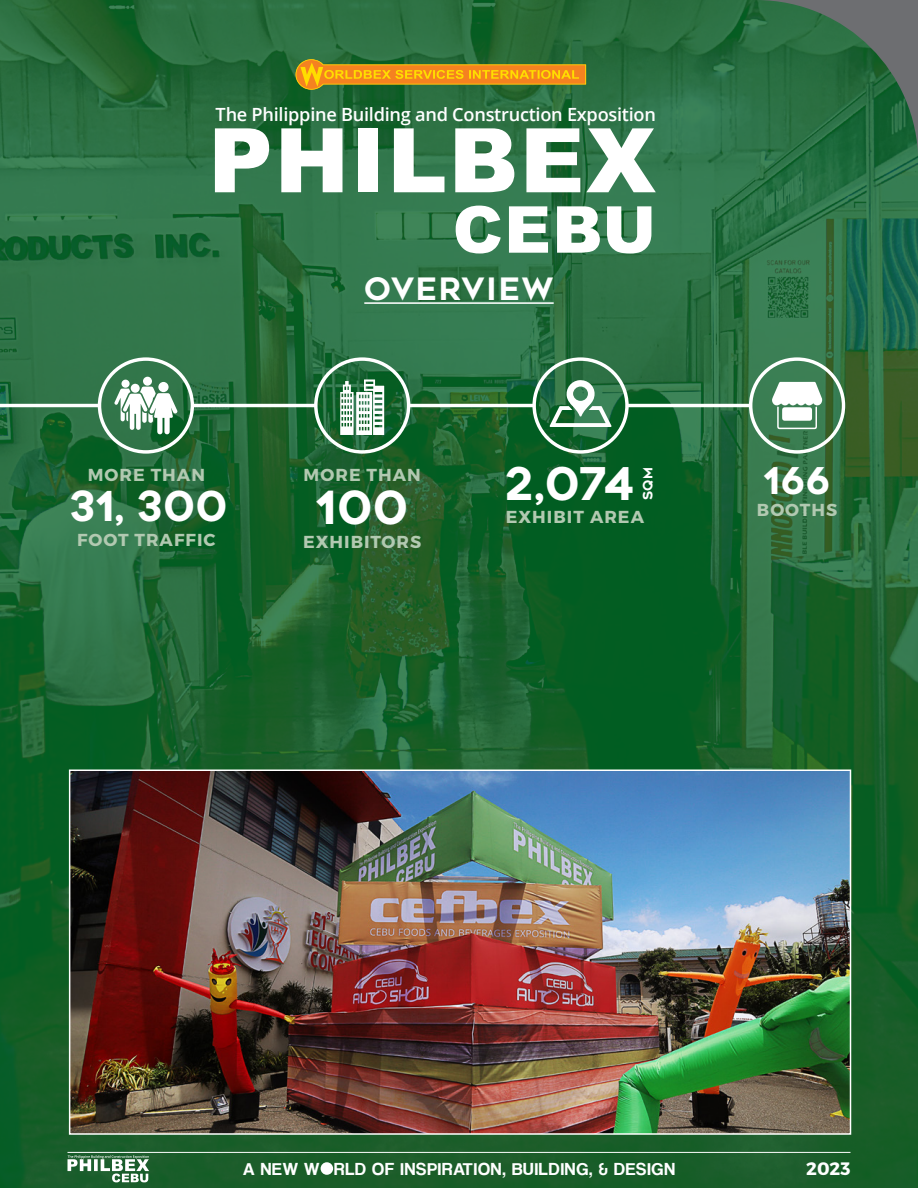
<style>
.page{position:relative;width:918px;height:1188px;background:#fff}
.page>*{position:absolute;margin:0;border:0;box-sizing:border-box;transform-origin:0 0}
.t1{font:900 89.25px "Arial";letter-spacing:.02em;color:#fff}
.t2{font:900 64.8px "Arial";color:#fff}
.t3{font:45.6px "Renogare";color:#fff}
.t4{font:45px "Renogare";color:#fff}
.t5{font:41.1px "Renogare";color:#fff}
.t6{font:36.75px "Renogare";color:#fff}
.t7{font:30.9px "Renogare";letter-spacing:.05em;color:#fff}
.t8{font:600 18.15px "Open Sans";letter-spacing:-.015em;color:#fff}
.t9{font:18px "Coolvetica Rg";letter-spacing:.05em;color:#fff}
.t10{font:700 18px "Montserrat";color:#fff}
.t11{font:700 17.4px "Montserrat";letter-spacing:.06em;color:#b2c9b1}
.t12{font:12.9px "Renogare";color:#fff}
</style>
<div class="page">
<img style="left:0;top:0;width:918px;height:1188px">
<svg style="left:757px;top:0;width:161px;height:161px;background:#346c49"></svg>
<hr style="left:68px;top:1152px;width:782px;height:1px;background:#fff">
<hr style="left:364px;top:302px;width:190px;height:2px;background:#fff">
<div style="left:314px;top:357px;width:96px;height:97px;border:3px solid #fff;border-radius:50%"></div>
<hr style="left:0;top:404px;width:100px;height:3px;background:#fff">
<hr style="left:193px;top:404px;width:123px;height:3px;background:#fff">
<hr style="left:409px;top:404px;width:125px;height:3px;background:#fff">
<hr style="left:626px;top:404px;width:125px;height:3px;background:#fff">
<div style="left:98px;top:357px;width:96px;height:97px;border:3px solid #fff;border-radius:50%"></div>
<div style="left:158px;top:382px;width:11px;height:10px;background:#fff;border-radius:50%"></div>
<div style="left:131px;top:384px;width:9px;height:9px;background:#fff;border-radius:50%"></div>
<div style="left:143px;top:377px;width:9px;height:9px;background:#fff;border-radius:50%"></div>
<div style="left:121px;top:380px;width:9px;height:8px;background:#fff;border-radius:50%"></div>
<svg style="left:114px;top:387px;width:63px;height:48px"></svg>
<div style="left:749px;top:357px;width:96px;height:97px;border:3px solid #fff;border-radius:50%"></div>
<div style="left:532px;top:357px;width:97px;height:97px;border:3px solid #fff;border-radius:50%"></div>
<svg style="left:549px;top:379px;width:63px;height:48px"></svg>
<svg style="left:340px;top:379px;width:44px;height:56px"></svg>
<svg style="left:772px;top:382px;width:50px;height:47px"></svg>
<svg style="left:296px;top:59px;width:290px;height:31px;background:#b38a21"></svg>
<div style="left:321px;top:1162px;width:12px;height:13px;background:#fff;border-radius:50%"></div>
<svg style="left:68px;top:1155px;width:81px;height:27px"></svg>
<img style="left:72px;top:773px;width:776px;height:359px">
<div style="left:69px;top:770px;width:782px;height:365px;border:2px solid #fff"></div>
<p class="t8" style="left:216px;top:102px;width:442px">The Philippine Building and Construction Exposition</p>
<h1 class="t1" style="left:208px;top:96px;width:449px">PHILBEX</h1>
<h2 class="t2" style="left:453px;top:183px;width:205px">CEBU</h2>
<p class="t11" style="left:88px;top:464px;width:119px">MORE THAN</p>
<h3 class="t5" style="left:70px;top:479px;width:160px">31, 300</h3>
<h3 class="t7" style="left:364px;top:269px;width:191px">OVERVIEW</h3>
<p class="t11" style="left:304px;top:464px;width:119px">MORE THAN</p>
<h3 class="t3" style="left:316px;top:478px;width:94px">100</h3>
<h3 class="t4" style="left:504px;top:454px;width:132px">2,074</h3>
<p class="t12" style="left:639px;top:500px;width:34px;rotate:-90deg">SQM</p>
<p class="t11" style="left:506px;top:506px;width:140px">EXHIBIT AREA</p>
<p class="t11" style="left:77px;top:529px;width:140px">FOOT TRAFFIC</p>
<p class="t11" style="left:303px;top:531px;width:120px">EXHIBITORS</p>
<h3 class="t6" style="left:763px;top:457px;width:69px">166</h3>
<p class="t11" style="left:757px;top:499px;width:82px">BOOTHS</p>
<p class="t9" style="left:243px;top:1158px;width:434px">A NEW W RLD OF INSPIRATION, BUILDING, &amp; DESIGN</p>
<p class="t10" style="left:806px;top:1157px;width:46px">2023</p>
</div>
